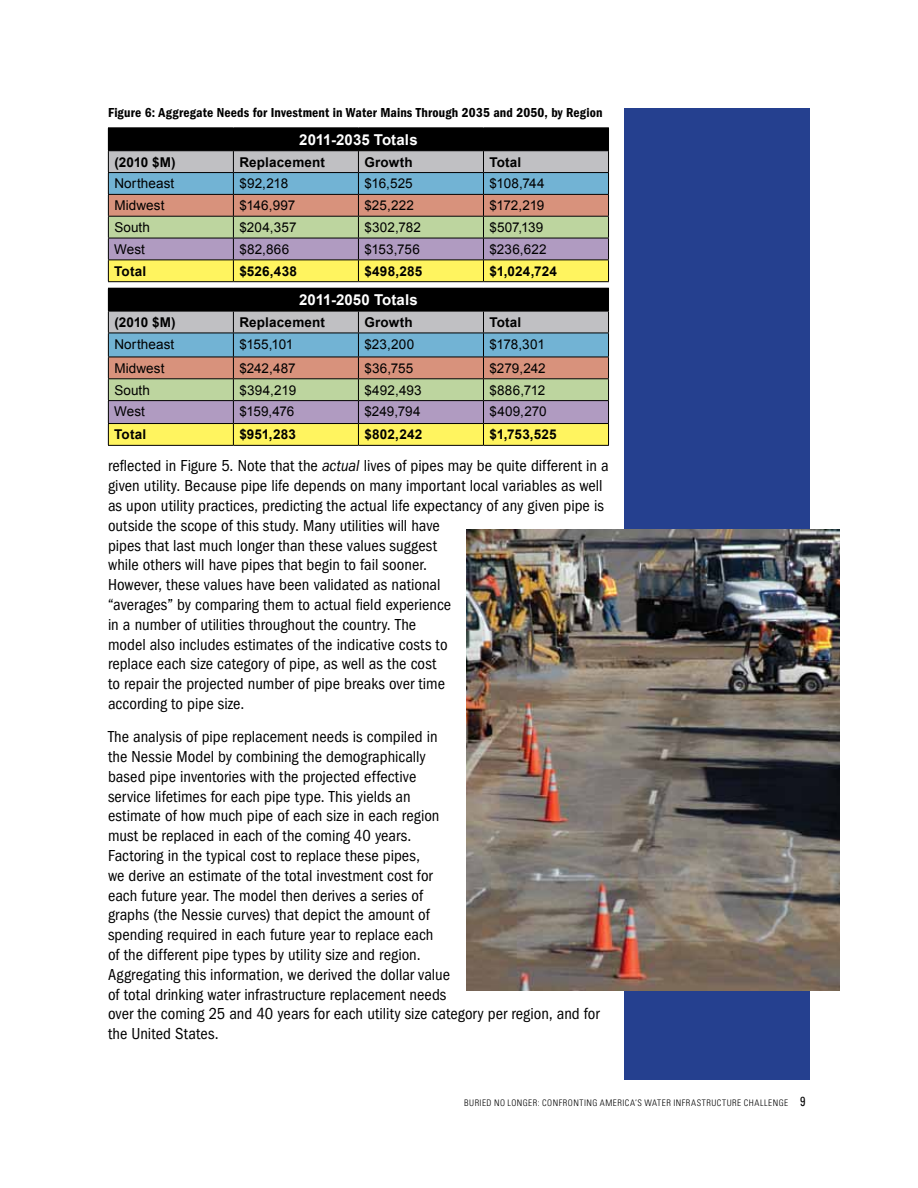
<style>
.page{position:relative;width:918px;height:1188px;background:#fff}
.page>*{position:absolute;margin:0;border:0;box-sizing:border-box;transform-origin:0 0}
.t1{font:condensed 16.5px/19.8px "ITC Franklin Gothic Std";letter-spacing:.005em;color:#000}
.t2{font:700 15px "Arial";letter-spacing:.01em;color:#fff}
.t3{font:13.5px "Arial";letter-spacing:.005em;color:#000}
.t4{font:700 13.5px "Arial";letter-spacing:.01em;color:#000}
.t5{font:13.5px "ITC Franklin Gothic Std Dm Cd";letter-spacing:.01em;color:#000}
.t6{font:300 condensed 9px "Univers LT Std";letter-spacing:.055em;color:#000}
.s1{font-style:italic}
.s2{font-weight:400;font-size:13.2px}
</style>
<div class="page">
<div style="left:624px;top:108px;width:186px;height:972px;background:#25408f"></div>
<hr style="left:108px;top:127px;width:125px;height:1px;background:#000">
<hr style="left:233px;top:127px;width:125px;height:1px;background:#000">
<hr style="left:358px;top:127px;width:125px;height:1px;background:#000">
<hr style="left:483px;top:127px;width:126px;height:1px;background:#000">
<svg style="left:108px;top:128px;width:501px;height:153px;background:#999883"></svg>
<hr style="left:108px;top:281px;width:125px;height:1px;background:#000">
<hr style="left:233px;top:281px;width:125px;height:1px;background:#000">
<hr style="left:358px;top:281px;width:125px;height:1px;background:#000">
<hr style="left:483px;top:281px;width:126px;height:1px;background:#000">
<hr style="left:108px;top:288px;width:125px;height:1px;background:#000">
<hr style="left:233px;top:288px;width:125px;height:1px;background:#000">
<hr style="left:358px;top:288px;width:125px;height:1px;background:#000">
<hr style="left:483px;top:288px;width:126px;height:1px;background:#000">
<svg style="left:108px;top:289px;width:501px;height:156px;background:#999885"></svg>
<hr style="left:108px;top:445px;width:125px;height:1px;background:#000">
<hr style="left:233px;top:445px;width:125px;height:1px;background:#000">
<hr style="left:358px;top:445px;width:125px;height:1px;background:#000">
<hr style="left:483px;top:445px;width:126px;height:1px;background:#000">
<img style="left:467px;top:529px;width:373px;height:462px">
<p class="t5" style="left:108px;top:105px;width:496px">Figure 6: Aggregate Needs for Investment in Water Mains Through 2035 and 2050, by Region</p>
<p class="t2" style="left:299px;top:130px;width:120px">2011-2035 Totals</p>
<p class="t4" style="left:114px;top:153px;width:63px">(2010 $M)</p>
<p class="t4" style="left:239px;top:153px;width:87px">Replacement</p>
<p class="t4" style="left:364px;top:153px;width:50px">Growth</p>
<p class="t4" style="left:489px;top:153px;width:33px">Total</p>
<p class="t3" style="left:114px;top:175px;width:61px">Northeast</p>
<p class="t3" style="left:239px;top:175px;width:50px">$92,218</p>
<p class="t3" style="left:364px;top:175px;width:50px">$16,525</p>
<p class="t3" style="left:489px;top:175px;width:57px">$108,744</p>
<p class="t3" style="left:114px;top:197px;width:52px">Midwest</p>
<p class="t3" style="left:239px;top:197px;width:58px">$146,997</p>
<p class="t3" style="left:364px;top:197px;width:51px">$25,222</p>
<p class="t3" style="left:489px;top:197px;width:56px">$172,219</p>
<p class="t3" style="left:114px;top:218px;width:37px">South</p>
<p class="t3" style="left:239px;top:218px;width:59px">$204,357</p>
<p class="t3" style="left:364px;top:218px;width:58px">$302,782</p>
<p class="t3" style="left:489px;top:218px;width:55px">$507,139</p>
<p class="t3" style="left:114px;top:240px;width:32px">West</p>
<p class="t3" style="left:239px;top:240px;width:52px">$82,866</p>
<p class="t3" style="left:364px;top:240px;width:57px">$153,756</p>
<p class="t3" style="left:489px;top:240px;width:59px">$236,622</p>
<p class="t4" style="left:114px;top:262px;width:33px">Total</p>
<p class="t4" style="left:239px;top:262px;width:59px">$526,438</p>
<p class="t4" style="left:364px;top:262px;width:59px">$498,285</p>
<p class="t4" style="left:489px;top:262px;width:69px">$1,024,724</p>
<p class="t2" style="left:299px;top:290px;width:120px">2011-2050 Totals</p>
<p class="t4" style="left:114px;top:313px;width:63px">(2010 $M)</p>
<p class="t4" style="left:239px;top:313px;width:87px">Replacement</p>
<p class="t4" style="left:364px;top:313px;width:50px">Growth</p>
<p class="t4" style="left:489px;top:313px;width:33px">Total</p>
<p class="t3" style="left:114px;top:335px;width:61px">Northeast</p>
<p class="t3" style="left:239px;top:335px;width:56px">$155,101</p>
<p class="t3" style="left:364px;top:335px;width:51px">$23,200</p>
<p class="t3" style="left:489px;top:335px;width:57px">$178,301</p>
<p class="t3" style="left:114px;top:359px;width:52px">Midwest</p>
<p class="t3" style="left:239px;top:359px;width:58px">$242,487</p>
<p class="t3" style="left:364px;top:359px;width:51px">$36,755</p>
<p class="t3" style="left:489px;top:359px;width:58px">$279,242</p>
<p class="t3" style="left:114px;top:381px;width:37px">South</p>
<p class="t3" style="left:239px;top:381px;width:58px">$394,219</p>
<p class="t3" style="left:364px;top:381px;width:59px">$492,493</p>
<p class="t3" style="left:489px;top:381px;width:57px">$886,712</p>
<p class="t3" style="left:114px;top:403px;width:32px">West</p>
<p class="t3" style="left:239px;top:403px;width:57px">$159,476</p>
<p class="t3" style="left:364px;top:403px;width:58px">$249,794</p>
<p class="t3" style="left:489px;top:403px;width:59px">$409,270</p>
<p class="t4" style="left:114px;top:426px;width:33px">Total</p>
<p class="t4" style="left:239px;top:426px;width:58px">$951,283</p>
<p class="t4" style="left:364px;top:426px;width:59px">$802,242</p>
<p class="t4" style="left:489px;top:426px;width:69px">$1,753,525</p>
<p class="t1" style="left:108px;top:456px;width:502px">reflected in Figure 5. Note that the <span class="s1">actual</span> lives of pipes may be quite different in a given utility. Because pipe life depends on many important local variables as well as upon utility practices, predicting the actual life expectancy of any given pipe is outside the scope of this study. Many utilities will have<br>pipes that last much longer than these values suggest<br>while others will have pipes that begin to fail sooner.<br>However, these values have been validated as national<br>“averages” by comparing them to actual field experience<br>in a number of utilities throughout the country. The<br>model also includes estimates of the indicative costs to<br>replace each size category of pipe, as well as the cost<br>to repair the projected number of pipe breaks over time<br>according to pipe size.</p>
<p class="t1" style="left:108px;top:727px;width:493px">The analysis of pipe replacement needs is compiled in<br>the Nessie Model by combining the demographically<br>based pipe inventories with the projected effective<br>service lifetimes for each pipe type. This yields an<br>estimate of how much pipe of each size in each region<br>must be replaced in each of the coming 40 years.<br>Factoring in the typical cost to replace these pipes,<br>we derive an estimate of the total investment cost for<br>each future year. The model then derives a series of<br>graphs (the Nessie curves) that depict the amount of<br>spending required in each future year to replace each<br>of the different pipe types by utility size and region.<br>Aggregating this information, we derived the dollar value<br>of total drinking water infrastructure replacement needs<br>over the coming 25 and 40 years for each utility size category per region, and for the United States.</p>
<p class="t6" style="left:464px;top:1097px;width:343px">BURIED NO LONGER: CONFRONTING AMERICA’S WATER INFRASTRUCTURE CHALLENGE <span class="s2">9</span></p>
</div>
